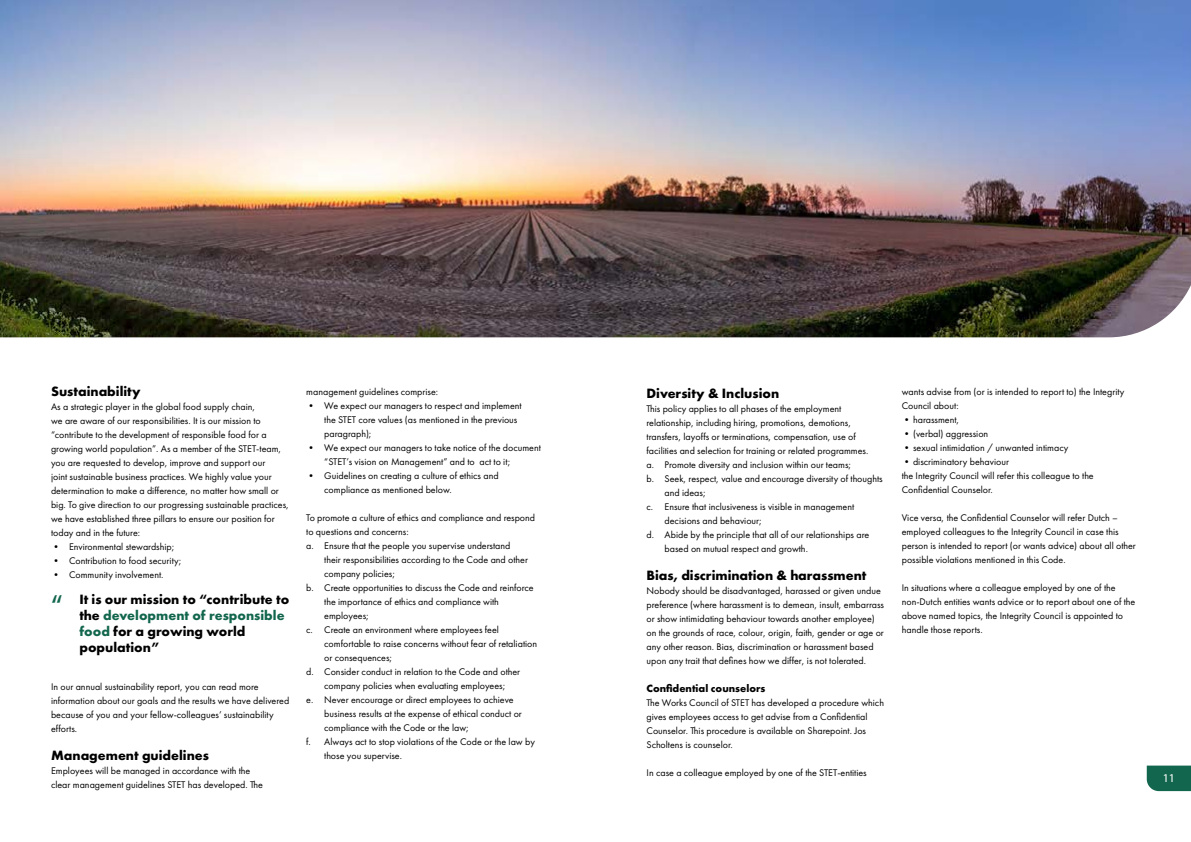
<style>
.page{position:relative;width:1191px;height:842px;background:#fff}
.page>*{position:absolute;margin:0;border:0;box-sizing:border-box;transform-origin:0 0}
.t1{font:32px "Myriad Pro";color:#12664d}
.t2{font:700 14px/16px "Futura PT";color:#000}
.t3{font:12px "Myriad Pro";color:#fff}
.t4{font:700 11px "Futura PT";color:#000}
.t5{font:10px/14px "Futura PT";color:#000}
.s1{color:#12664d}
</style>
<div class="page">
<img style="left:0;top:0;width:1191px;height:337px">
<svg style="left:1146px;top:765px;width:45px;height:26px"></svg>
<h2 class="t2" style="left:51px;top:383px;width:91px">Sustainability</h2>
<p class="t5" style="left:51px;top:400px;width:239px">As a strategic player in the global food supply chain,<br>we are aware of our responsibilities. It is our mission to “contribute to the development of responsible food for a growing world population”. As a member of the STET-team, you are requested to develop, improve and support our<br>joint sustainable business practices. We highly value your determination to make a difference, no matter how small or big. To give direction to our progressing sustainable practices, we have established three pillars to ensure our position for today and in the future:</p>
<p class="t5" style="left:51px;top:540px;width:125px">• Environmental stewardship;</p>
<p class="t5" style="left:51px;top:554px;width:132px">• Contribution to food security;</p>
<p class="t5" style="left:51px;top:568px;width:114px">• Community involvement.</p>
<h1 class="t1" style="left:51px;top:587px;width:13px">“</h1>
<h2 class="t2" style="left:79px;top:591px;width:211px">It is our mission to “contribute to the <span class="s1">development of responsible food</span> for a growing world population”</h2>
<p class="t5" style="left:51px;top:680px;width:240px">In our annual sustainability report, you can read more information about our goals and the results we have delivered because of you and your fellow-colleagues’ sustainability efforts.</p>
<h2 class="t2" style="left:51px;top:747px;width:159px">Management guidelines</h2>
<p class="t5" style="left:51px;top:764px;width:213px">Employees will be managed in accordance with the clear management guidelines STET has developed. The</p>
<p class="t5" style="left:306px;top:384px;width:133px">management guidelines comprise:</p>
<p class="t5" style="left:324px;top:398px;width:199px;text-indent:-18px">• We expect our managers to respect and implement the STET core values (as mentioned in the previous paragraph);</p>
<p class="t5" style="left:324px;top:440px;width:218px;text-indent:-18px">• We expect our managers to take notice of the document “STET’s vision on Management” and to act to it;</p>
<p class="t5" style="left:324px;top:468px;width:176px;text-indent:-18px">• Guidelines on creating a culture of ethics and compliance as mentioned below.</p>
<p class="t5" style="left:306px;top:510px;width:230px">To promote a culture of ethics and compliance and respond to questions and concerns:<br>a. Ensure that the people you supervise understand</p>
<p class="t5" style="left:324px;top:552px;width:205px">their responsibilities according to the Code and other</p>
<p class="t5" style="left:324px;top:566px;width:72px">company policies;</p>
<p class="t5" style="left:306px;top:580px;width:229px">b. Create opportunities to discuss the Code and reinforce</p>
<p class="t5" style="left:324px;top:594px;width:176px">the importance of ethics and compliance with</p>
<p class="t5" style="left:324px;top:608px;width:46px">employees;</p>
<p class="t5" style="left:306px;top:622px;width:194px">c. Create an environment where employees feel</p>
<p class="t5" style="left:324px;top:636px;width:214px">comfortable to raise concerns without fear of retaliation</p>
<p class="t5" style="left:324px;top:650px;width:70px">or consequences;</p>
<p class="t5" style="left:306px;top:664px;width:215px">d. Consider conduct in relation to the Code and other</p>
<p class="t5" style="left:324px;top:678px;width:183px">company policies when evaluating employees;</p>
<p class="t5" style="left:306px;top:692px;width:209px">e. Never encourage or direct employees to achieve</p>
<p class="t5" style="left:324px;top:706px;width:199px">business results at the expense of ethical conduct or</p>
<p class="t5" style="left:324px;top:720px;width:146px">compliance with the Code or the law;</p>
<p class="t5" style="left:306px;top:734px;width:230px">f. Always act to stop violations of the Code or the law by</p>
<p class="t5" style="left:324px;top:748px;width:79px">those you supervise.</p>
<h2 class="t2" style="left:646px;top:385px;width:134px">Diversity &amp; Inclusion</h2>
<p class="t5" style="left:646px;top:401px;width:196px">This policy applies to all phases of the employment</p>
<p class="t5" style="left:646px;top:415px;width:206px">relationship, including hiring, promotions, demotions,</p>
<p class="t5" style="left:646px;top:429px;width:211px">transfers, layoffs or terminations, compensation, use of</p>
<p class="t5" style="left:646px;top:443px;width:223px">facilities and selection for training or related programmes.</p>
<p class="t5" style="left:646px;top:457px;width:206px">a. Promote diversity and inclusion within our teams;</p>
<p class="t5" style="left:646px;top:471px;width:238px">b. Seek, respect, value and encourage diversity of thoughts</p>
<p class="t5" style="left:664px;top:485px;width:43px">and ideas;</p>
<p class="t5" style="left:646px;top:499px;width:209px">c. Ensure that inclusiveness is visible in management</p>
<p class="t5" style="left:664px;top:513px;width:99px">decisions and behaviour;</p>
<p class="t5" style="left:646px;top:527px;width:224px">d. Abide by the principle that all of our relationships are</p>
<p class="t5" style="left:664px;top:541px;width:145px">based on mutual respect and growth.</p>
<h2 class="t2" style="left:646px;top:567px;width:221px">Bias, discrimination &amp; harassment</h2>
<p class="t5" style="left:646px;top:583px;width:239px">Nobody should be disadvantaged, harassed or given undue preference (where harassment is to demean, insult, embarrass or show intimidating behaviour towards another employee) on the grounds of race, colour, origin, faith, gender or age or any other reason. Bias, discrimination or harassment based upon any trait that defines how we differ, is not tolerated.</p>
<p class="t4" style="left:646px;top:681px;width:120px">Confidential counselors</p>
<p class="t5" style="left:646px;top:695px;width:239px">The Works Council of STET has developed a procedure which gives employees access to get advise from a Confidential Counselor. This procedure is available on Sharepoint. Jos Scholtens is counselor.</p>
<p class="t5" style="left:646px;top:765px;width:222px">In case a colleague employed by one of the STET-entities</p>
<p class="t5" style="left:901px;top:384px;width:224px">wants advise from (or is intended to report to) the Integrity<br>Council about:</p>
<p class="t5" style="left:901px;top:412px;width:59px">•harassment,</p>
<p class="t5" style="left:901px;top:426px;width:88px">•(verbal) aggression</p>
<p class="t5" style="left:901px;top:440px;width:168px">•sexual intimidation / unwanted intimacy</p>
<p class="t5" style="left:901px;top:454px;width:193px">•discriminatory behaviour<br>the Integrity Council will refer this colleague to the<br>Confidential Counselor.</p>
<p class="t5" style="left:901px;top:510px;width:236px">Vice versa, the Confidential Counselor will refer Dutch – employed colleagues to the Integrity Council in case this person is intended to report (or wants advice) about all other possible violations mentioned in this Code.</p>
<p class="t5" style="left:901px;top:580px;width:235px">In situations where a colleague employed by one of the non-Dutch entities wants advice or to report about one of the above named topics, the Integrity Council is appointed to handle those reports.</p>
<p class="t3" style="left:1162px;top:771px;width:14px">11</p>
</div>
